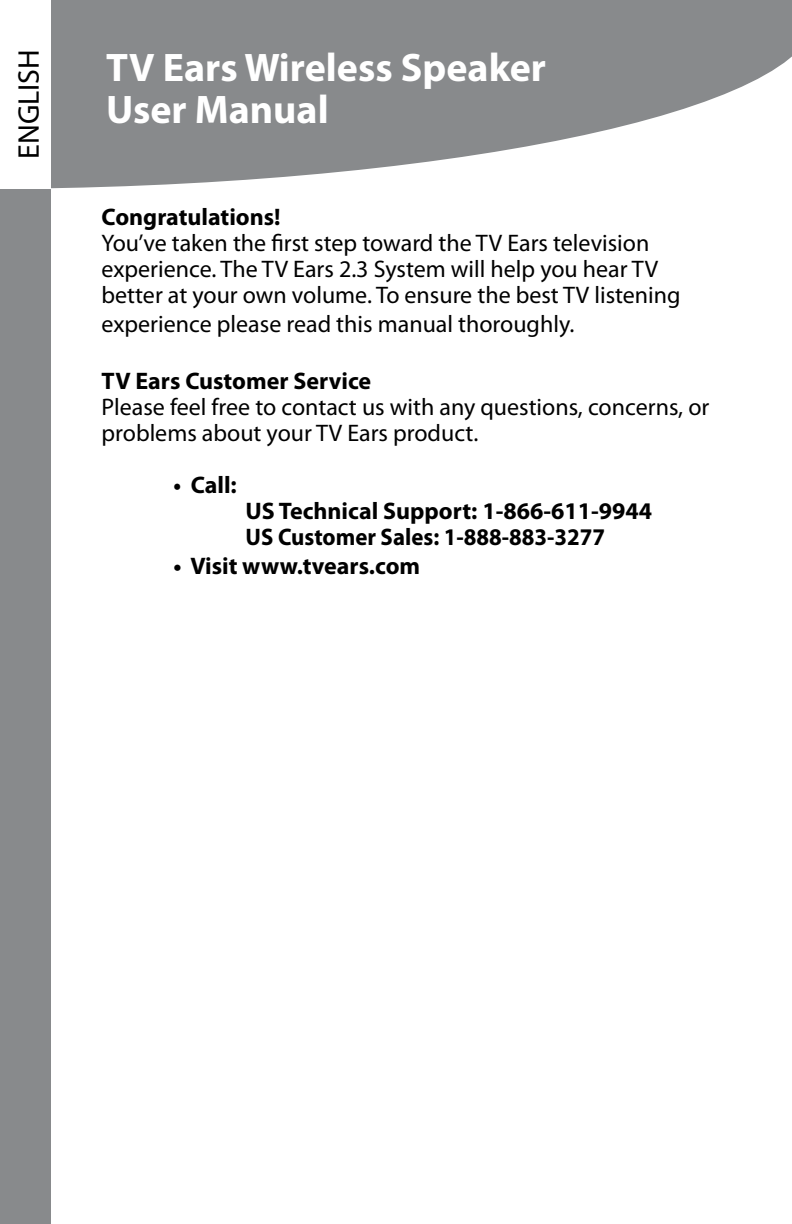
<style>
.page{position:relative;width:792px;height:1224px;background:#fff}
.page>*{position:absolute;margin:0;border:0;box-sizing:border-box;transform-origin:0 0}
.t1{font:700 40px/42px "Myriad Pro";color:#fff}
.t2{font:30px "Myriad Pro";color:#000}
.t3{font:24px/26px "Myriad Pro";color:#000}
.t4{font:700 24px/26px "Myriad Pro";color:#000}
.t5{font:700 24px "Myriad Pro";color:#000;scale:.95 1}
</style>
<div class="page">
<svg style="left:51px;top:0;width:717px;height:189px;fill:#888a8c"></svg>
<div style="left:0;top:0;width:51px;height:1224px;background:#888a8c"></div>
<div style="left:0;top:0;width:51px;height:189px;background:#fff"></div>
<svg style="left:768px;top:0;width:24px;height:73px;background:#949698"></svg>
<p class="t2" style="left:10px;top:159px;width:111px;rotate:-90deg">ENGLISH</p>
<h1 class="t1" style="left:106px;top:46px;width:441px">TV Ears Wireless Speaker<br>User Manual</h1>
<p class="t4" style="left:102px;top:203px;width:181px">Congratulations!</p>
<p class="t3" style="left:102px;top:230px;width:581px">You’ve taken the first step toward the TV Ears television experience. The TV Ears 2.3 System will help you hear TV better at your own volume. To ensure the best TV listening</p>
<p class="t3" style="left:102px;top:310px;width:474px">experience please read this manual thoroughly.</p>
<p class="t4" style="left:102px;top:368px;width:271px">TV Ears Customer Service</p>
<p class="t3" style="left:102px;top:394px;width:609px">Please feel free to contact us with any questions, concerns, or problems about your TV Ears product.</p>
<p class="t5" style="left:174px;top:470px;width:68px">• Call:</p>
<p class="t4" style="left:246px;top:498px;width:408px">US Technical Support: 1-866-611-9944<br>US Customer Sales: 1-888-883-3277</p>
<p class="t4" style="left:174px;top:552px;width:248px">• Visit www.tvears.com</p>
</div>
